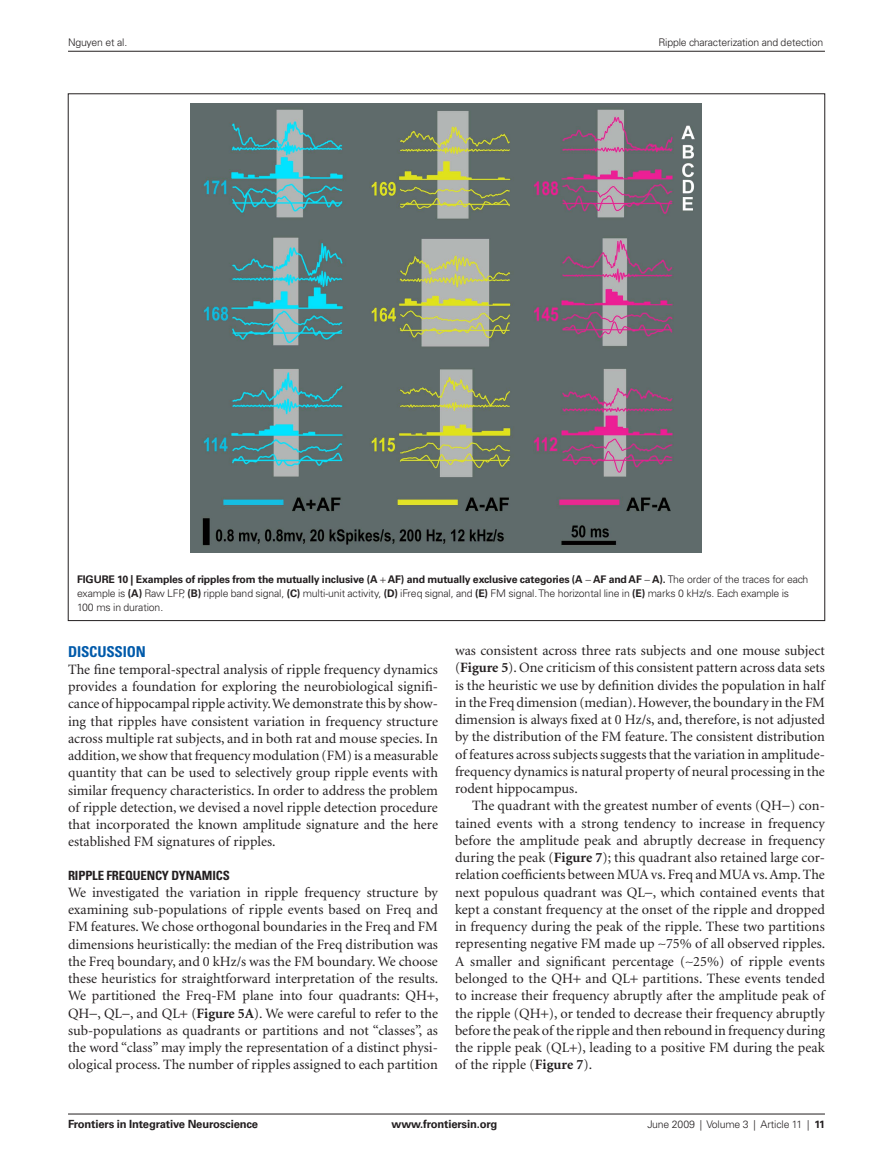
<style>
.page{position:relative;width:893px;height:1170px;background:#fff}
.page>*{position:absolute;margin:0;border:0;box-sizing:border-box;transform-origin:0 0}
.t1{font:700 condensed 15px "Univers";letter-spacing:-.01em;color:#015aaa}
.t2{font:14.25px/17.2px "Minion";color:#231f20;text-align:justify}
.t3{font:700 condensed 12.75px "Univers";letter-spacing:-.01em;color:#231f20}
.t4{font:700 11.25px "Univers";letter-spacing:-.015em;color:#231f20}
.t5{font:300 10.5px/14.2px "Univers";letter-spacing:-.015em;color:#231f20}
.s1{font-weight:700}
</style>
<div class="page">
<hr style="left:68px;top:1113px;width:757px;height:1px;background:#231f20">
<hr style="left:68px;top:51px;width:757px;height:1px;background:#231f20">
<img style="left:191px;top:103px;width:510px;height:449px">
<p class="t5" style="left:68px;top:36px;width:61px">Nguyen et al.</p>
<p class="t5" style="left:658px;top:36px;width:166px">Ripple characterization and detection</p>
<p class="t5" style="left:77px;top:572px;width:732px"><span class="s1">FIGURE 10 | Examples of ripples from the mutually inclusive (A AF) and mutually exclusive categories (A</span> − <span class="s1">AF and AF</span> − <span class="s1">A).</span> The order of the traces for each example is <span class="s1">(A)</span> Raw LFP, <span class="s1">(B)</span> ripple band signal, <span class="s1">(C)</span> multi-unit activity, <span class="s1">(D)</span> iFreq signal, and <span class="s1">(E)</span> FM signal. The horizontal line in <span class="s1">(E)</span> marks 0 kHz/s. Each example is<br>100 ms in duration.</p>
<p class="t2" style="left:455px;top:643px;width:372px">was consistent across three rats subjects and one mouse subject (<span class="s1">Figure 5</span>). One criticism of this consistent pattern across data sets is the heuristic we use by definition divides the population in half in the Freq dimension (median). However, the boundary in the FM dimension is always fixed at 0 Hz/s, and, therefore, is not adjusted by the distribution of the FM feature. The consistent distribution of features across subjects suggests that the variation in amplitude&shy;frequency dynamics is natural property of neural processing in the rodent hippocampus.</p>
<p class="t2" style="left:455px;top:798px;width:372px;text-indent:17px">The quadrant with the greatest number of events (QH−) con&shy;tained events with a strong tendency to increase in frequency before the amplitude peak and abruptly decrease in frequency during the peak (<span class="s1">Figure 7</span>); this quadrant also retained large cor&shy;relation coefficients between MUA vs. Freq and MUA vs. Amp. The next populous quadrant was QL−, which contained events that kept a constant frequency at the onset of the ripple and dropped in frequency during the peak of the ripple. These two partitions representing negative FM made up ∼75% of all observed ripples.<br>A smaller and significant percentage (∼25%) of ripple events belonged to the QH and QL partitions. These events tended to increase their frequency abruptly after the amplitude peak of the ripple (QH ), or tended to decrease their frequency abruptly before the peak of the ripple and then rebound in frequency during the ripple peak (QL ), leading to a positive FM during the peak of the ripple (<span class="s1">Figure 7</span>).</p>
<p class="t1" style="left:68px;top:645px;width:79px">DISCUSSION</p>
<p class="t2" style="left:68px;top:661px;width:372px">The fine temporal-spectral analysis of ripple frequency dynamics provides a foundation for exploring the neurobiological signifi&shy;cance of hippocampal ripple activity. We demonstrate this by show&shy;ing that ripples have consistent variation in frequency structure across multiple rat subjects, and in both rat and mouse species. In addition, we show that frequency modulation (FM) is a measurable quantity that can be used to selectively group ripple events with similar frequency characteristics. In order to address the problem of ripple detection, we devised a novel ripple detection procedure that incorporated the known amplitude signature and the here established FM signatures of ripples.</p>
<p class="t3" style="left:68px;top:870px;width:163px">RIPPLE FREQUENCY DYNAMICS</p>
<p class="t2" style="left:68px;top:884px;width:372px">We investigated the variation in ripple frequency structure by examining sub-populations of ripple events based on Freq and FM features. We chose orthogonal boundaries in the Freq and FM dimensions heuristically: the median of the Freq distribution was the Freq boundary, and 0 kHz/s was the FM boundary. We choose these heuristics for straightforward interpretation of the results.<br>We partitioned the Freq-FM plane into four quadrants: QH , QH−, QL−, and QL (<span class="s1">Figure 5A</span>). We were careful to refer to the sub-populations as quadrants or partitions and not “classes”, as the word “class” may imply the representation of a distinct physi&shy;ological process. The number of ripples assigned to each partition</p>
<p class="t4" style="left:68px;top:1119px;width:192px">Frontiers in Integrative Neuroscience</p>
<p class="t4" style="left:392px;top:1119px;width:107px">www.frontiersin.org</p>
<p class="t5" style="left:647px;top:1117px;width:179px">June 2009 | Volume 3 | Article 11 | <span class="s1">11</span></p>
</div>
